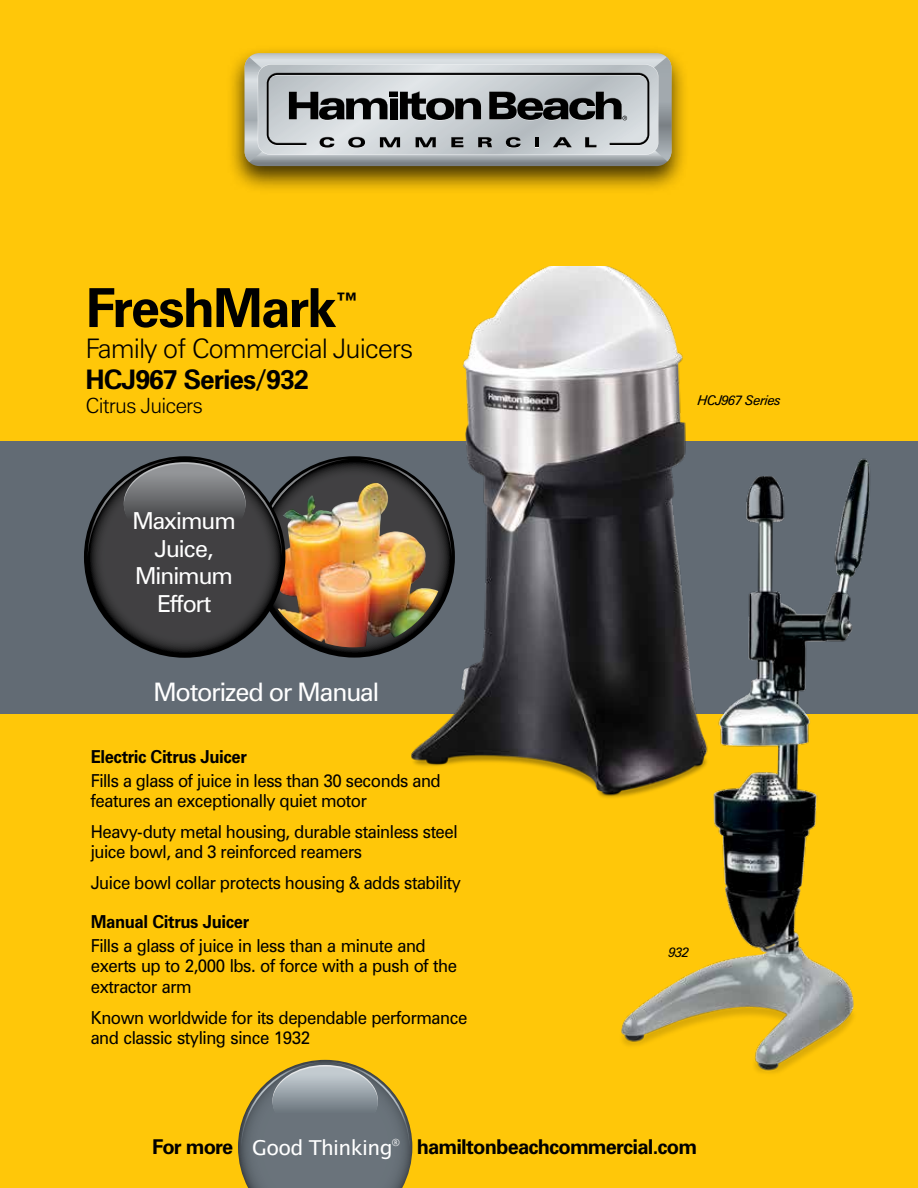
<style>
.page{position:relative;width:918px;height:1188px;background:#ffc709}
.page>*{position:absolute;margin:0;border:0;box-sizing:border-box;transform-origin:0 0}
.t1{font:700 54px "Zurich BT";letter-spacing:-.04em;color:#000}
.t2{font:300 27px "Zurich BT";letter-spacing:-.04em;color:#000}
.t3{font:700 27px "Zurich BT";letter-spacing:-.04em;color:#000}
.t4{font:25.5px "Zurich BT";letter-spacing:-.04em;color:#fff}
.t5{font:23.4px/27.9px "Zurich BT";letter-spacing:-.04em;color:#fff;text-align:center}
.t6{font:300 21px "Zurich BT";letter-spacing:-.04em;color:#000}
.t7{font:20.55px "Lucida Grande";letter-spacing:-.03em;color:#fff}
.t8{font:700 20.4px "Zurich BT";letter-spacing:-.04em;color:#000}
.t9{font:17.85px/20.2px "Zurich BT";letter-spacing:-.025em;color:#000;scale:.95 1}
.t10{font:700 17.85px "Zurich BT";letter-spacing:-.025em;color:#000;scale:.95 1}
.t11{font:italic 13.5px "Zurich BT";letter-spacing:-.05em;color:#000}
.s1{font-family:"Helvetica Neue"}
.s2{font-weight:700}
</style>
<div class="page">
<div style="left:226px;top:45px;width:463px;height:150px;background:#000;opacity:.75"></div>
<svg style="left:245px;top:53px;width:426px;height:113px;background:#9fa29e"></svg>
<svg style="left:245px;top:57px;width:426px;height:105px;background:#a7abaf"></svg>
<svg style="left:238px;top:1060px;width:174px;height:128px;background:#87866e"></svg>
<div style="left:0;top:442px;width:918px;height:272px;background:#626b74"></div>
<svg style="left:254px;top:456px;width:201px;height:202px"></svg>
<svg style="left:360px;top:459px;width:39px;height:24px"></svg>
<img style="left:272px;top:483px;width:127px;height:164px">
<svg style="left:84px;top:456px;width:201px;height:202px;background:#353536"></svg>
<svg style="left:88px;top:459px;width:261px;height:98px"></svg>
<img style="left:399px;top:266px;width:332px;height:522px">
<img style="left:596px;top:451px;width:274px;height:622px">
<h1 class="t1" style="left:86px;top:275px;width:275px">FreshMark<sup>™</sup></h1>
<h2 class="t2" style="left:86px;top:332px;width:329px">Family of Commercial Juicers</h2>
<h2 class="t3" style="left:86px;top:363px;width:225px">HCJ967 Series/932</h2>
<p class="t6" style="left:86px;top:393px;width:119px">Citrus Juicers</p>
<h3 class="t5" style="left:132px;top:506px;width:105px">Maximum<br>Juice,<br>Minimum<br>Effort</h3>
<h3 class="t4" style="left:153px;top:676px;width:227px">Motorized or Manual</h3>
<p class="t10" style="left:91px;top:745px;width:166px">Electric Citrus Juicer</p>
<p class="t9" style="left:91px;top:770px;width:370px">Fills a glass of juice in less than 30 seconds and features an exceptionally quiet motor</p>
<p class="t9" style="left:91px;top:821px;width:388px">Heavy-duty metal housing, durable stainless steel juice bowl, and 3 reinforced reamers</p>
<p class="t9" style="left:91px;top:863px;width:391px;line-height:39px">Juice bowl collar protects housing <span class="s1">&amp;</span> adds stability<br><span class="s2">Manual Citrus Juicer</span></p>
<p class="t9" style="left:91px;top:936px;width:387px">Fills a glass of juice in less than a minute and exerts up to 2,000 lbs. of force with a push of the extractor arm</p>
<p class="t9" style="left:91px;top:1007px;width:398px">Known worldwide for its dependable performance and classic styling since 1932</p>
<p class="t11" style="left:698px;top:392px;width:85px">HCJ967 Series</p>
<p class="t11" style="left:668px;top:944px;width:23px">932</p>
<p class="t7" style="left:252px;top:1135px;width:150px">Good Thinking<sup>®</sup></p>
<p class="t8" style="left:152px;top:1134px;width:83px">For more</p>
<p class="t8" style="left:417px;top:1134px;width:282px">hamiltonbeachcommercial.com</p>
</div>
